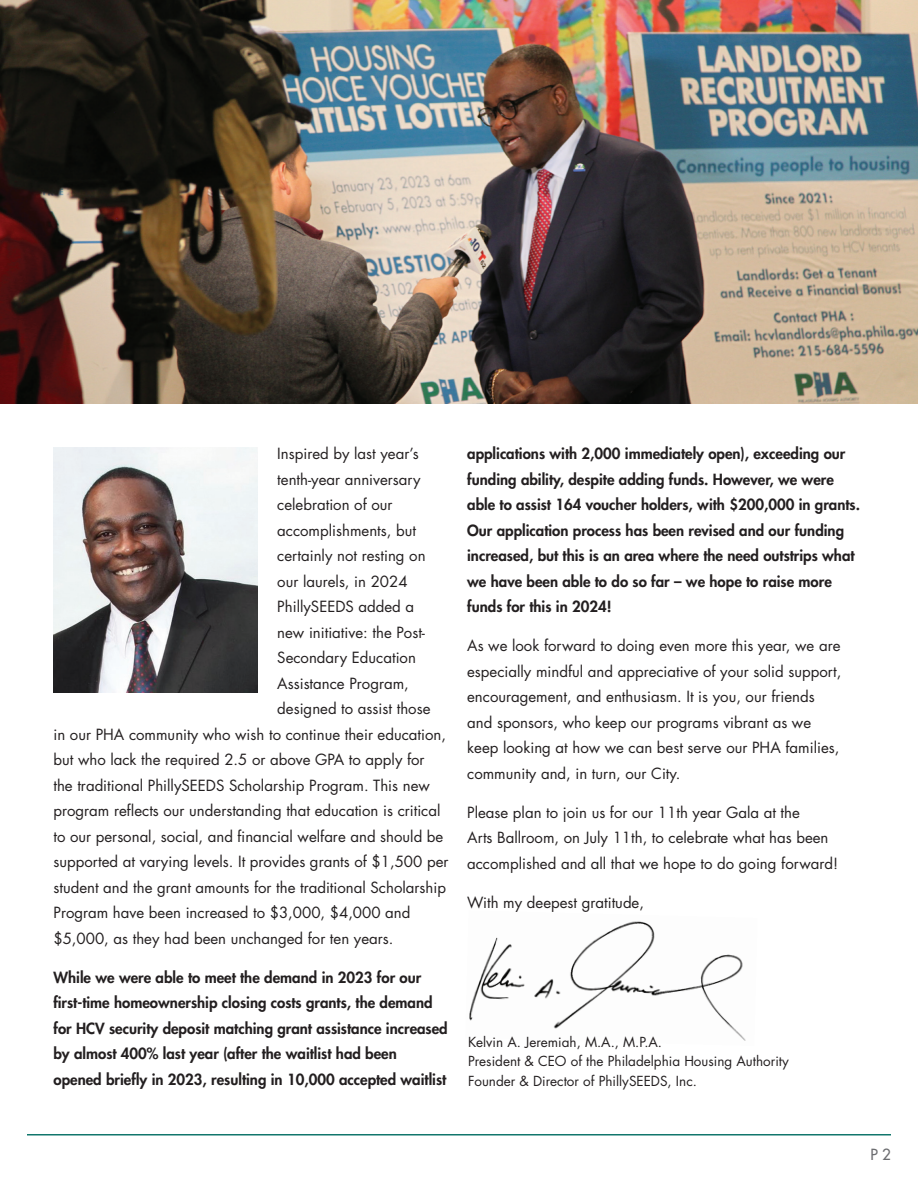
<style>
.page{position:relative;width:918px;height:1188px;background:#fff}
.page>*{position:absolute;margin:0;border:0;box-sizing:border-box;transform-origin:0 0}
.t1{font:15px/25.5px "Futura Std";color:#231f20}
.t2{font:800 15px/25.5px "Futura Std";color:#231f20}
.t3{font:500 15px "Futura Std";color:#6c6d70}
.t4{font:13.5px "Futura Std";color:#231f20}
</style>
<div class="page">
<hr style="left:27px;top:1134px;width:864px;height:2px;background:#11766c">
<img style="left:469px;top:921px;width:277px;height:120px">
<img style="left:53px;top:447px;width:204px;height:245px">
<img style="left:0;top:0;width:918px;height:404px">
<p class="t1" style="left:277px;top:441px;width:143px">Inspired by last year’s</p>
<p class="t1" style="left:277px;top:467px;width:145px">tenth-year anniversary</p>
<p class="t1" style="left:277px;top:492px;width:117px">celebration of our</p>
<p class="t1" style="left:277px;top:518px;width:140px">accomplishments, but</p>
<p class="t1" style="left:277px;top:543px;width:150px">certainly not resting on</p>
<p class="t1" style="left:277px;top:569px;width:132px">our laurels, in 2024</p>
<p class="t1" style="left:277px;top:594px;width:138px">PhillySEEDS added a</p>
<p class="t1" style="left:277px;top:620px;width:149px">new initiative: the Post-</p>
<p class="t1" style="left:277px;top:645px;width:140px">Secondary Education</p>
<p class="t1" style="left:277px;top:671px;width:133px">Assistance Program,</p>
<p class="t1" style="left:277px;top:696px;width:155px">designed to assist those</p>
<p class="t1" style="left:53px;top:722px;width:394px">in our PHA community who wish to continue their education,</p>
<p class="t1" style="left:53px;top:747px;width:373px">but who lack the required 2.5 or above GPA to apply for</p>
<p class="t1" style="left:53px;top:773px;width:378px">the traditional PhillySEEDS Scholarship Program. This new</p>
<p class="t1" style="left:53px;top:798px;width:389px">program reflects our understanding that education is critical</p>
<p class="t1" style="left:53px;top:824px;width:391px">to our personal, social, and financial welfare and should be</p>
<p class="t1" style="left:53px;top:849px;width:397px">supported at varying levels. It provides grants of $1,500 per</p>
<p class="t1" style="left:53px;top:875px;width:394px">student and the grant amounts for the traditional Scholarship</p>
<p class="t1" style="left:53px;top:900px;width:359px">Program have been increased to $3,000, $4,000 and</p>
<p class="t1" style="left:53px;top:926px;width:341px">$5,000, as they had been unchanged for ten years.</p>
<p class="t2" style="left:53px;top:965px;width:396px">While we were able to meet the demand in 2023 for our first-time homeownership closing costs grants, the demand for HCV security deposit matching grant assistance increased by almost 400% last year (after the waitlist had been opened briefly in 2023, resulting in 10,000 accepted waitlist</p>
<p class="t2" style="left:467px;top:441px;width:394px">applications with 2,000 immediately open), exceeding our funding ability, despite adding funds. However, we were able to assist 164 voucher holders, with $200,000 in grants.<br>Our application process has been revised and our funding increased, but this is an area where the need outstrips what we have been able to do so far – we hope to raise more funds for this in 2024!</p>
<p class="t1" style="left:467px;top:633px;width:376px">As we look forward to doing even more this year, we are especially mindful and appreciative of your solid support, encouragement, and enthusiasm. It is you, our friends and sponsors, who keep our programs vibrant as we keep looking at how we can best serve our PHA families, community and, in turn, our City.</p>
<p class="t1" style="left:467px;top:800px;width:373px">Please plan to join us for our 11th year Gala at the<br>Arts Ballroom, on July 11th, to celebrate what has been accomplished and all that we hope to do going forward!</p>
<p class="t1" style="left:467px;top:890px;width:178px">With my deepest gratitude,</p>
<p class="t4" style="left:468px;top:1033px;width:196px">Kelvin A. Jeremiah, M.A., M.P.A.</p>
<p class="t4" style="left:468px;top:1053px;width:322px">President &amp; CEO of the Philadelphia Housing Authority</p>
<p class="t4" style="left:468px;top:1072px;width:230px">Founder &amp; Director of PhillySEEDS, Inc.</p>
<p class="t3" style="left:871px;top:1145px;width:22px">P 2</p>
</div>
